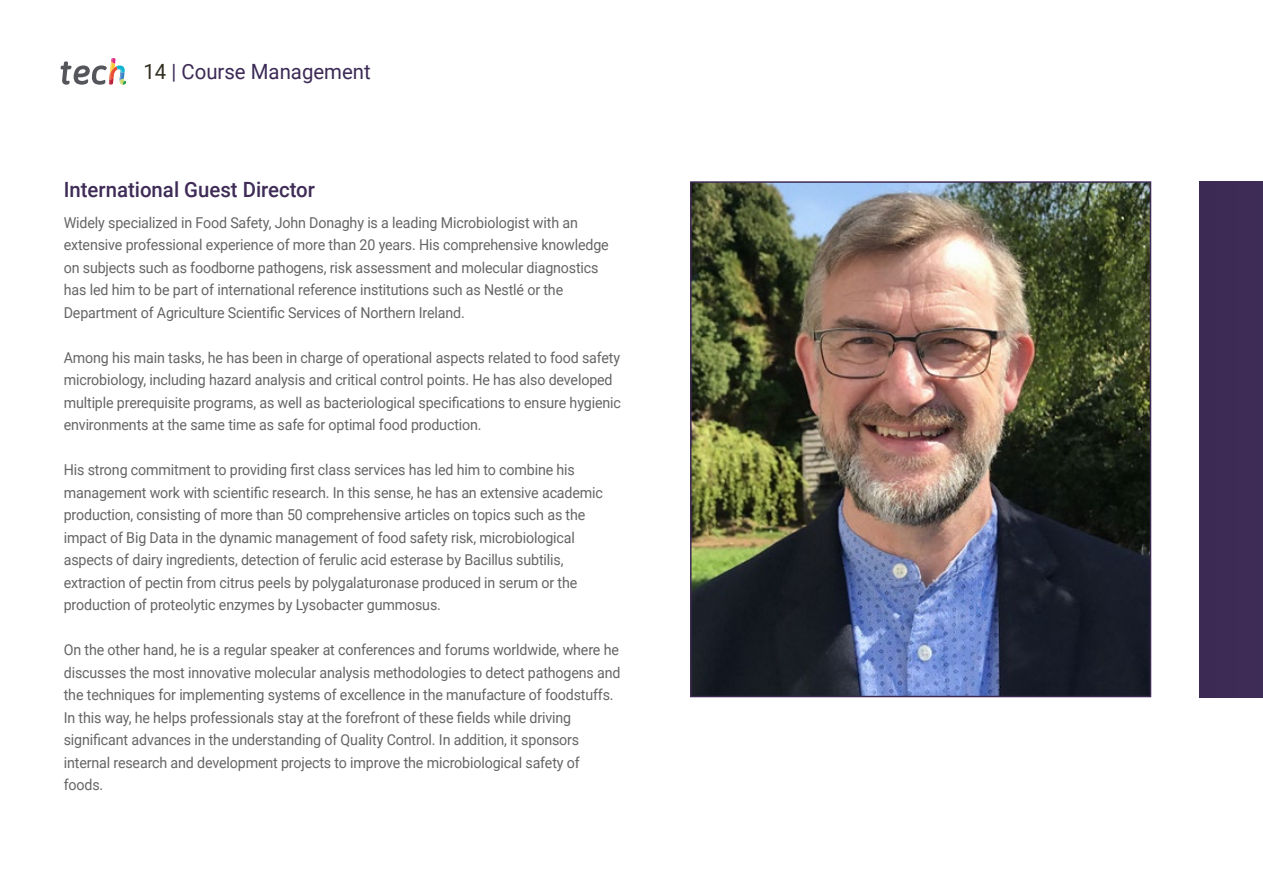
<style>
.page{position:relative;width:1263px;height:893px;background:#fff}
.page>*{position:absolute;margin:0;border:0;box-sizing:border-box;transform-origin:0 0}
.t1{font:500 21px "Roboto";color:#3e2b56}
.t2{font:21px "Roboto";color:#3c2a55}
.t3{font:15px/22.5px "Roboto";letter-spacing:-.01em;color:#656565;scale:.95 1}
.s1{color:#312e20}
</style>
<div class="page">
<div style="left:1199px;top:181px;width:64px;height:516px;background:#3d2b56"></div>
<img style="left:693px;top:184px;width:455px;height:510px">
<div style="left:690px;top:181px;width:461px;height:516px;border:2px solid #3d2a54"></div>
<svg style="left:61px;top:58px;width:65px;height:27px"></svg>
<h1 class="t2" style="left:144px;top:56px;width:229px"><span class="s1">14</span> | Course Management</h1>
<h1 class="t1" style="left:64px;top:175px;width:253px">International Guest Director</h1>
<p class="t3" style="left:64px;top:211px;width:575px">Widely specialized in Food Safety, John Donaghy is a leading Microbiologist with an extensive professional experience of more than 20 years. His comprehensive knowledge on subjects such as foodborne pathogens, risk assessment and molecular diagnostics has led him to be part of international reference institutions such as Nestlé or the Department of Agriculture Scientific Services of Northern Ireland.</p>
<p class="t3" style="left:64px;top:346px;width:588px">Among his main tasks, he has been in charge of operational aspects related to food safety microbiology, including hazard analysis and critical control points. He has also developed multiple prerequisite programs, as well as bacteriological specifications to ensure hygienic environments at the same time as safe for optimal food production.</p>
<p class="t3" style="left:64px;top:458px;width:569px">His strong commitment to providing first class services has led him to combine his management work with scientific research. In this sense, he has an extensive academic production, consisting of more than 50 comprehensive articles on topics such as the impact of Big Data in the dynamic management of food safety risk, microbiological aspects of dairy ingredients, detection of ferulic acid esterase by Bacillus subtilis, extraction of pectin from citrus peels by polygalaturonase produced in serum or the production of proteolytic enzymes by Lysobacter gummosus.</p>
<p class="t3" style="left:64px;top:638px;width:588px">On the other hand, he is a regular speaker at conferences and forums worldwide, where he discusses the most innovative molecular analysis methodologies to detect pathogens and the techniques for implementing systems of excellence in the manufacture of foodstuffs.<br>In this way, he helps professionals stay at the forefront of these fields while driving significant advances in the understanding of Quality Control. In addition, it sponsors internal research and development projects to improve the microbiological safety of foods.</p>
</div>
